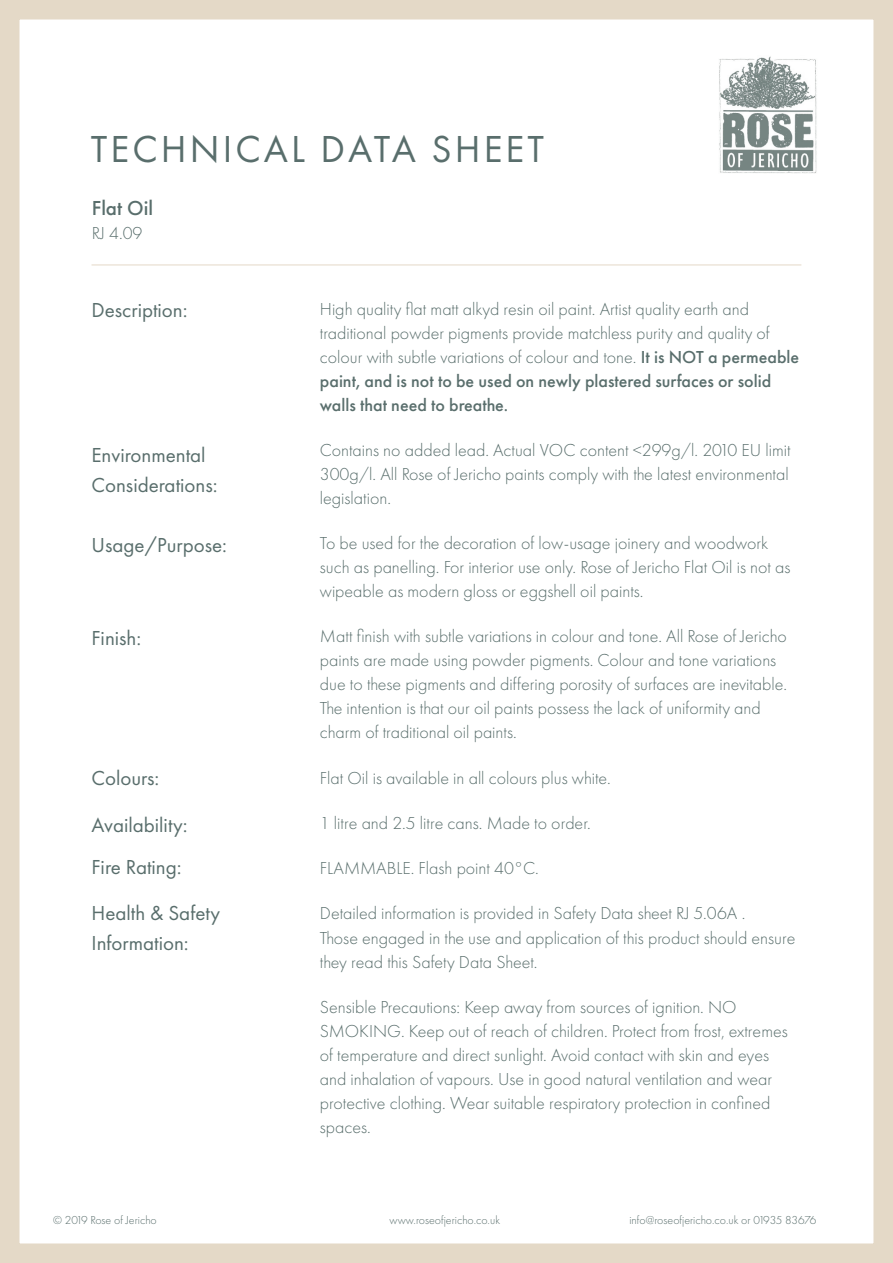
<style>
.page{position:relative;width:893px;height:1263px;background:#fff}
.page>*{position:absolute;margin:0;border:0;box-sizing:border-box;transform-origin:0 0}
.t1{font:39px "Futura PT";letter-spacing:.08em;color:#596e6c}
.t2{font:21px/30px "Futura PT";color:#596e6c}
.t3{font:500 21px "Futura PT";color:#596e6c}
.t4{font:300 18px/24px "Futura PT";color:#596e6c}
.t5{font:300 12px "Futura PT";color:#596e6c}
.s1{font-weight:500}
</style>
<div class="page">
<div style="left:0;top:0;width:893px;height:1263px;border:20px solid #e4d9c7"></div>
<hr style="left:92px;top:265px;width:709px;height:1px;background:#e4d9c7">
<img style="left:719px;top:56px;width:98px;height:118px">
<p class="t1" style="left:91px;top:126px;width:455px">TECHNICAL DATA SHEET</p>
<p class="t3" style="left:92px;top:195px;width:63px">Flat Oil</p>
<p class="t4" style="left:92px;top:221px;width:52px">RJ 4.09</p>
<p class="t2" style="left:92px;top:295px;width:98px">Description:</p>
<p class="t2" style="left:92px;top:440px;width:128px">Environmental<br>Considerations:</p>
<p class="t2" style="left:92px;top:530px;width:137px">Usage/Purpose:</p>
<p class="t2" style="left:92px;top:623px;width:51px">Finish:</p>
<p class="t2" style="left:92px;top:763px;width:69px">Colours:</p>
<p class="t2" style="left:92px;top:809px;width:98px">Availability:</p>
<p class="t2" style="left:92px;top:852px;width:92px">Fire Rating:</p>
<p class="t2" style="left:92px;top:898px;width:130px">Health &amp; Safety<br>Information:</p>
<p class="t4" style="left:320px;top:297px;width:481px">High quality flat matt alkyd resin oil paint. Artist quality earth and traditional powder pigments provide matchless purity and quality of colour with subtle variations of colour and tone. <span class="s1">It is NOT a permeable paint, and is not to be used on newly plastered surfaces or solid walls that need to breathe.</span></p>
<p class="t4" style="left:320px;top:438px;width:472px;text-align:justify">Contains no added lead. Actual VOC content &lt;299g/l. 2010 EU limit 300g/l. All Rose of Jericho paints comply with the latest environmental legislation.</p>
<p class="t4" style="left:320px;top:531px;width:472px">To be used for the decoration of low-usage joinery and woodwork such as panelling. For interior use only. Rose of Jericho Flat Oil is not as wipeable as modern gloss or eggshell oil paints.</p>
<p class="t4" style="left:320px;top:624px;width:469px">Matt finish with subtle variations in colour and tone. All Rose of Jericho paints are made using powder pigments. Colour and tone variations due to these pigments and differing porosity of surfaces are inevitable.<br>The intention is that our oil paints possess the lack of uniformity and charm of traditional oil paints.</p>
<p class="t4" style="left:320px;top:766px;width:292px">Flat Oil is available in all colours plus white.</p>
<p class="t4" style="left:320px;top:811px;width:272px">1 litre and 2.5 litre cans. Made to order.</p>
<p class="t4" style="left:320px;top:856px;width:220px">FLAMMABLE. Flash point 40◦C.</p>
<p class="t4" style="left:320px;top:902px;width:477px">Detailed information is provided in Safety Data sheet RJ 5.06A .<br>Those engaged in the use and application of this product should ensure they read this Safety Data Sheet.</p>
<p class="t4" style="left:320px;top:995px;width:469px">Sensible Precautions: Keep away from sources of ignition. NO SMOKING. Keep out of reach of children. Protect from frost, extremes of temperature and direct sunlight. Avoid contact with skin and eyes and inhalation of vapours. Use in good natural ventilation and wear protective clothing. Wear suitable respiratory protection in confined spaces.</p>
<p class="t5" style="left:53px;top:1213px;width:105px">© 2019 Rose of Jericho</p>
<p class="t5" style="left:390px;top:1213px;width:112px">www.roseofjericho.co.uk</p>
<p class="t5" style="left:629px;top:1213px;width:189px">info@roseofjericho.co.uk or 01935 83676</p>
</div>
